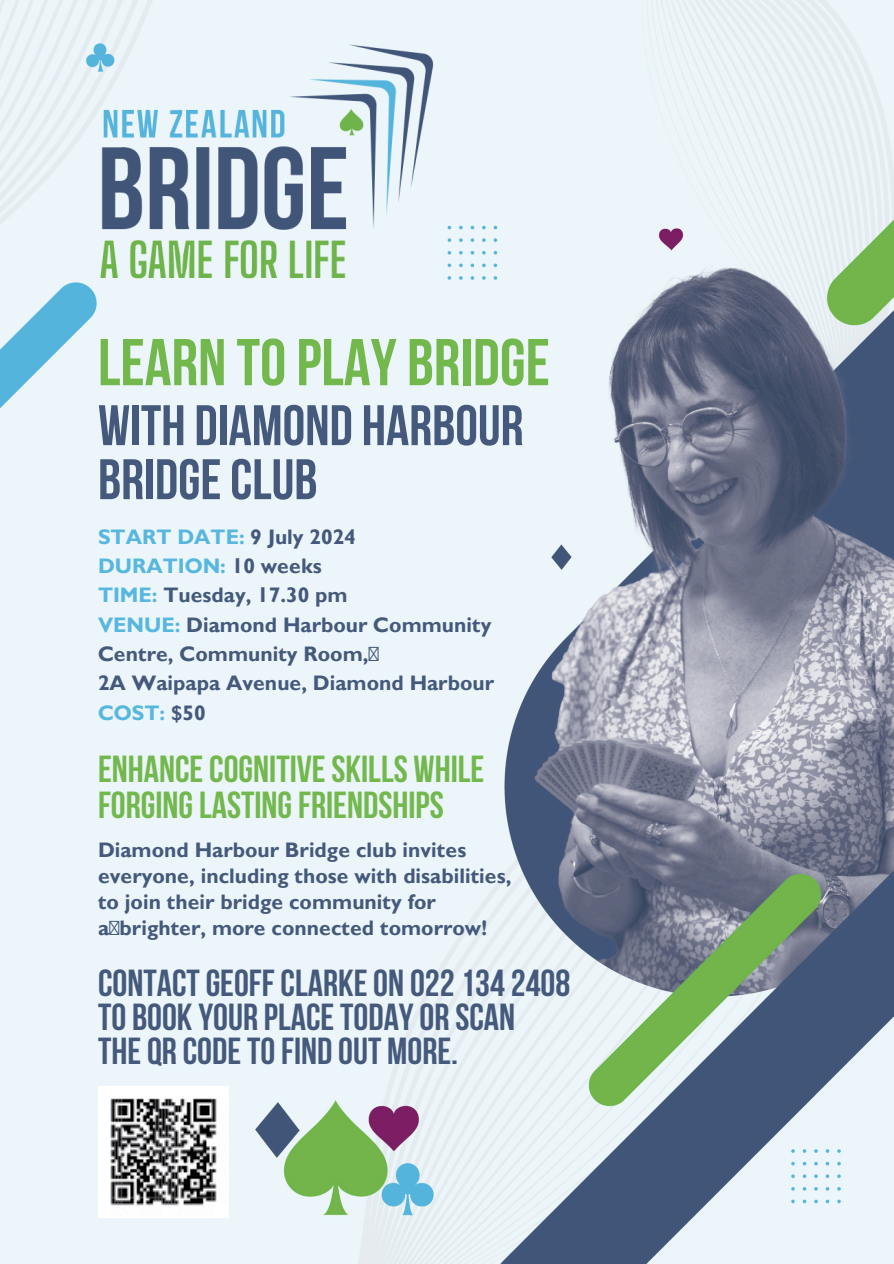
<style>
.page{position:relative;width:894px;height:1264px;background:#fff}
.page>*{position:absolute;margin:0;border:0;box-sizing:border-box;transform-origin:0 0}
.t1{font:700 66px "Bebas Neue";color:#72b84c}
.t2{font:700 57px/54px "Bebas Neue";color:#44597b}
.t3{font:700 37.5px/33.8px "Bebas Neue";color:#44597b}
.t4{font:700 37.5px/36px "Bebas Neue";color:#72b84c}
.t5{font:700 21px/25.8px "Gill Sans MT Std";color:#44597b}
.t6{font:700 21px "Gill Sans MT Std";color:#57b7de}
.s1{color:#44597b}
.s2{color:#57b7de}
</style>
<div class="page">
<img style="left:0;top:0;width:893px;height:1263px">
<img style="left:68px;top:39px;width:380px;height:271px">
<img style="left:98px;top:1086px;width:130px;height:131px">
<p class="t1" style="left:98px;top:336px;width:453px">LEARN TOPLAY BRIDGE</p>
<p class="t2" style="left:98px;top:404px;width:427px">WITH DIAMOND HARBOUR<br>BRIDGECLUB</p>
<h1 class="t6" style="left:98px;top:529px;width:259px">START DATE: <span class="s1">9 July 2024</span></h1>
<h2 class="t6" style="left:98px;top:559px;width:225px">DURATION: <span class="s1">10 weeks</span></h2>
<p class="t5" style="left:98px;top:585px;width:251px"><span class="s2">TIME:</span> Tuesday, 17.30 pm</p>
<p class="t5" style="left:98px;top:615px;width:395px"><span class="s2">VENUE:</span> Diamond Harbour Community</p>
<p class="t5" style="left:98px;top:644px;width:272px">Centre, Community Room,</p>
<p class="t5" style="left:98px;top:673px;width:397px">2A Waipapa Avenue, Diamond Harbour</p>
<p class="t6" style="left:98px;top:705px;width:109px">COST: <span class="s1">$50</span></p>
<p class="t4" style="left:98px;top:754px;width:388px">ENHANCECOGNITIVESKILLS WHILE<br>FORGINGLASTINGFRIENDSHIPS</p>
<h3 class="t5" style="left:98px;top:840px;width:415px">Diamond Harbour Bridge club invites everyone, including those with disabilities,</h3>
<p class="t5" style="left:98px;top:892px;width:390px">to join their bridge community for<br>a brighter, more connected tomorrow!</p>
<p class="t3" style="left:98px;top:970px;width:473px">CONTACTGEOFFCLARKEON 0221342408<br>TO BOOK YOUR PLACETODAYOR SCAN<br>THEQR CODETOFIND OUT MORE.</p>
</div>
